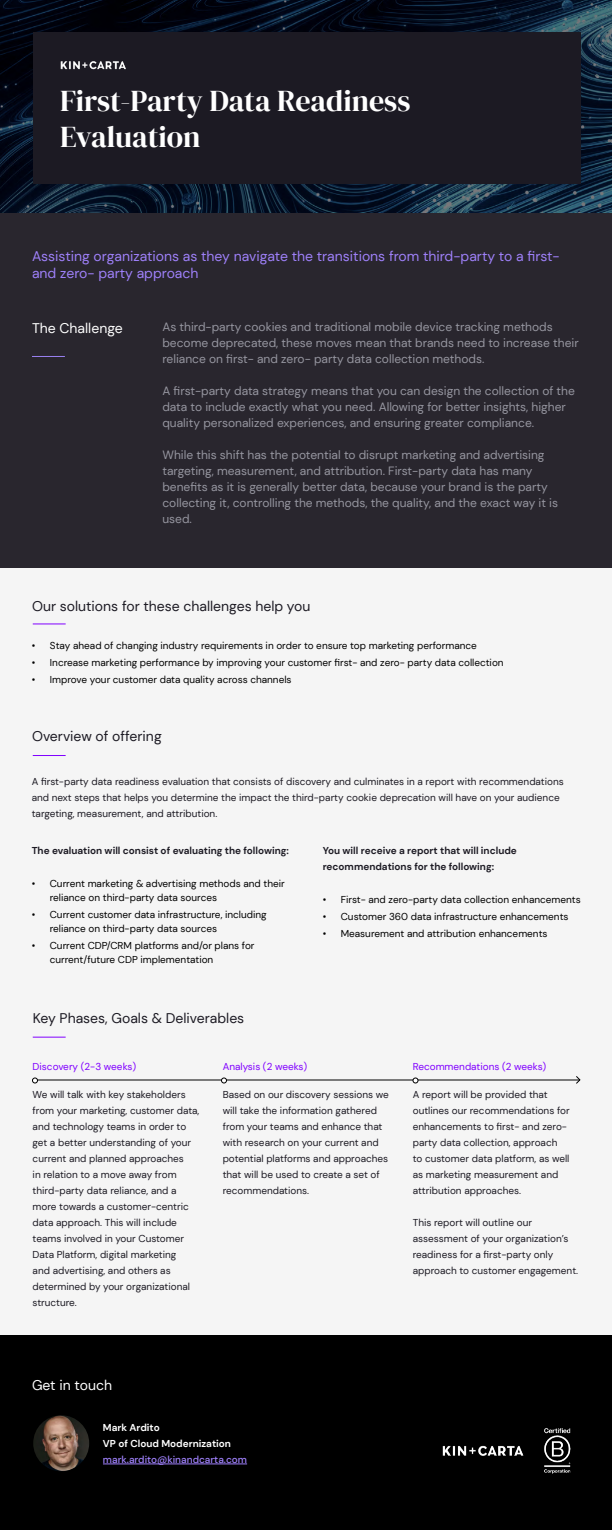
<style>
.page{position:relative;width:612px;height:1530px;background:#fff}
.page>*{position:absolute;margin:0;border:0;box-sizing:border-box;transform-origin:0 0}
.t1{font:30px/36px "DM Serif Display";color:#fff}
.t2{font:14px/16.8px "DM Sans";color:#9e80f9}
.t3{font:14px "DM Sans";color:#1c1a23}
.t4{font:14px "DM Sans";color:#fff}
.t5{font:12px/16px "DM Sans";color:#9696a0}
.t6{font:10px/16px "DM Sans";color:#1c1a23}
.t7{font:10px/14px "DM Sans";color:#000}
.t8{font:700 10px/16px "DM Sans";color:#1c1a23}
.t9{font:10px "DM Sans";color:#8000ff}
.t10{font:700 10px/16px "DM Sans";color:#fff}
.t11{font:500 10px "DM Sans";color:#9e80fa}
</style>
<div class="page">
<div style="left:0;top:494px;width:612px;height:882px;background:#f5f5f5"></div>
<div style="left:0;top:213px;width:612px;height:355px;background:#29262e"></div>
<svg style="left:0;top:0;width:612px;height:213px;background:#0b192a"></svg>
<div style="left:0;top:1335px;width:612px;height:195px;background:#000"></div>
<hr style="left:103px;top:1464px;width:144px;height:1px;background:#9e80fa">
<img style="left:33px;top:1415px;width:56px;height:56px;border-radius:28px">
<hr style="left:33px;top:623px;width:33px;height:1px;background:#8000ff">
<hr style="left:33px;top:755px;width:33px;height:1px;background:#8000ff">
<hr style="left:33px;top:1037px;width:33px;height:1px;background:#8000ff">
<hr style="left:32px;top:356px;width:33px;height:1px;background:#9981f2">
<div style="left:33px;top:32px;width:548px;height:152px;background:#1c1a23"></div>
<img style="left:60px;top:61px;width:66px;height:9px">
<hr style="left:32px;top:1080px;width:548px;height:1px;background:#000">
<svg style="left:575px;top:1076px;width:6px;height:8px"></svg>
<svg style="left:412px;top:1078px;width:6px;height:6px"></svg>
<svg style="left:221px;top:1078px;width:6px;height:6px"></svg>
<svg style="left:32px;top:1078px;width:6px;height:6px"></svg>
<img style="left:442px;top:1428px;width:129px;height:46px">
<h1 class="t1" style="left:60px;top:83px;width:352px">First-Party Data Readiness<br>Evaluation</h1>
<h2 class="t2" style="left:32px;top:247px;width:529px">Assisting organizations as they navigate the transitions from third-party to a first&shy;and zero- party approach</h2>
<h2 class="t4" style="left:32px;top:320px;width:92px">The Challenge</h2>
<p class="t5" style="left:162px;top:319px;width:418px">As third-party cookies and traditional mobile device tracking methods become deprecated, these moves mean that brands need to increase their reliance on first- and zero- party data collection methods.</p>
<p class="t5" style="left:162px;top:383px;width:414px">A first-party data strategy means that you can design the collection of the data to include exactly what you need. Allowing for better insights, higher quality personalized experiences, and ensuring greater compliance.</p>
<p class="t5" style="left:162px;top:447px;width:397px">While this shift has the potential to disrupt marketing and advertising targeting, measurement, and attribution. First-party data has many benefits as it is generally better data, because your brand is the party collecting it, controlling the methods, the quality, and the exact way it is used.</p>
<h2 class="t3" style="left:32px;top:597px;width:280px">Our solutions for these challenges help you</h2>
<p class="t7" style="left:32px;top:639px;width:446px">• Stay ahead of changing industry requirements in order to ensure top marketing performance</p>
<p class="t7" style="left:32px;top:656px;width:473px">• Increase marketing performance by improving your customer first- and zero- party data collection</p>
<p class="t7" style="left:32px;top:673px;width:261px">• Improve your customer data quality across channels</p>
<h2 class="t3" style="left:32px;top:728px;width:131px">Overview of offering</h2>
<p class="t6" style="left:32px;top:773px;width:534px">A first-party data readiness evaluation that consists of discovery and culminates in a report with recommendations and next steps that helps you determine the impact the third-party cookie deprecation will have on your audience targeting, measurement, and attribution.</p>
<p class="t8" style="left:32px;top:842px;width:259px">The evaluation will consist of evaluating the following:</p>
<p class="t7" style="left:50px;top:876px;width:237px;text-indent:-18px">• Current marketing &amp; advertising methods and their reliance on third-party data sources</p>
<p class="t7" style="left:50px;top:907px;width:219px;text-indent:-18px">• Current customer data infrastructure, including reliance on third-party data sources</p>
<p class="t7" style="left:50px;top:938px;width:206px;text-indent:-18px">• Current CDP/CRM platforms and/or plans for current/future CDP implementation</p>
<p class="t8" style="left:323px;top:842px;width:196px">You will receive a report that will include recommendations for the following:</p>
<p class="t7" style="left:323px;top:892px;width:260px">• First- and zero-party data collection enhancements</p>
<p class="t7" style="left:323px;top:909px;width:247px">• Customer 360 data infrastructure enhancements</p>
<p class="t7" style="left:323px;top:926px;width:226px">• Measurement and attribution enhancements</p>
<h2 class="t3" style="left:33px;top:1009px;width:213px">Key Phases, Goals &amp; Deliverables</h2>
<p class="t9" style="left:33px;top:1060px;width:105px">Discovery (2-3 weeks)</p>
<p class="t6" style="left:33px;top:1087px;width:168px">We will talk with key stakeholders from your marketing, customer data, and technology teams in order to get a better understanding of your current and planned approaches<br>in relation to a move away from third-party data reliance, and a more towards a customer-centric data approach. This will include teams involved in your Customer<br>Data Platform, digital marketing<br>and advertising, and others as determined by your organizational structure.</p>
<p class="t9" style="left:223px;top:1060px;width:86px">Analysis (2 weeks)</p>
<p class="t6" style="left:223px;top:1087px;width:168px">Based on our discovery sessions we will take the information gathered from your teams and enhance that with research on your current and potential platforms and approaches that will be used to create a set of recommendations.</p>
<p class="t9" style="left:413px;top:1060px;width:135px">Recommendations (2 weeks)</p>
<p class="t6" style="left:413px;top:1087px;width:158px">A report will be provided that outlines our recommendations for enhancements to first- and zero&shy;party data collection, approach<br>to customer data platform, as well as marketing measurement and attribution approaches.</p>
<p class="t6" style="left:413px;top:1215px;width:167px">This report will outline our assessment of your organization’s readiness for a first-party only approach to customer engagement.</p>
<h2 class="t4" style="left:32px;top:1376px;width:82px">Get in touch</h2>
<p class="t10" style="left:103px;top:1419px;width:130px">Mark Ardito<br>VP of Cloud Modernization</p>
<p class="t11" style="left:103px;top:1453px;width:146px">mark.ardito@kinandcarta.com</p>
</div>
